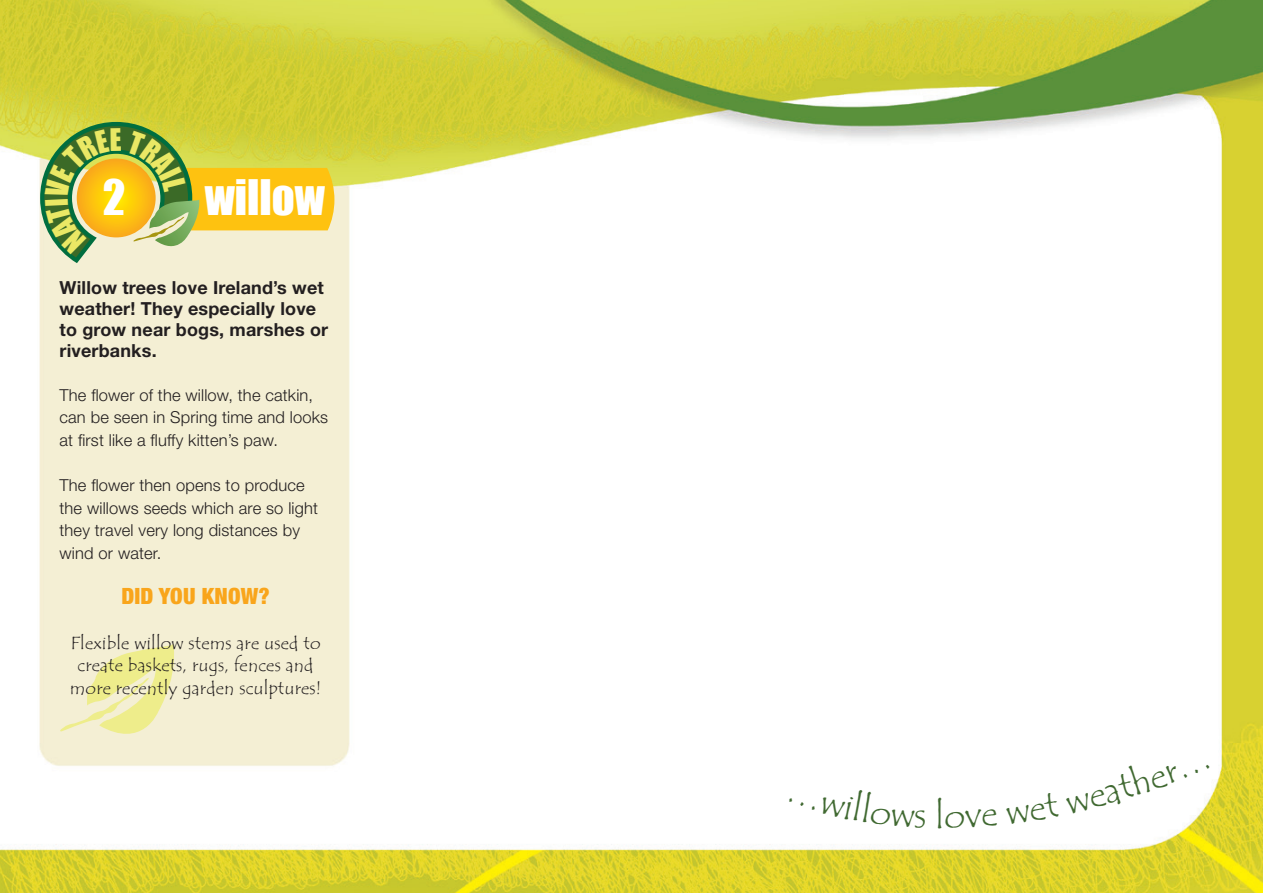
<style>
.page{position:relative;width:1263px;height:893px;background:#fff}
.page>*{position:absolute;margin:0;border:0;box-sizing:border-box;transform-origin:0 0}
.t1{font:45px "Impact";color:#fff}
.t2{font:36px "Tempus Sans ITC";color:#406931}
.t3{font:900 condensed 22.5px "Helvetica Neue";letter-spacing:.01em;color:#f9a51b}
.t4{font:700 18px/21px "Helvetica Neue";letter-spacing:.01em;color:#231f20}
.t5{font:18px/22.5px "Tempus Sans ITC";letter-spacing:.01em;color:#231f20;text-align:center}
.t6{font:300 16.5px/22.5px "Helvetica Neue";letter-spacing:.01em;color:#231f20}
</style>
<div class="page">
<img style="left:0;top:0;width:1263px;height:893px">
<svg style="left:59px;top:644px;width:120px;height:106px;background:#f1eeba"></svg>
<svg style="left:40px;top:122px;width:294px;height:141px;background:#c3bd4e"></svg>
<svg style="left:789px;top:790px;width:136px;height:38px"></svg>
<svg style="left:945px;top:808px;width:52px;height:20px"></svg>
<svg style="left:1006px;top:792px;width:54px;height:32px"></svg>
<svg style="left:1066px;top:762px;width:144px;height:52px"></svg>
<h1 class="t1" style="left:103px;top:162px;width:24px">2</h1>
<h1 class="t1" style="left:205px;top:162px;width:122px">willow</h1>
<p class="t4" style="left:60px;top:277px;width:270px">Willow trees love Ireland’s wet weather! They especially love to grow near bogs, marshes or riverbanks.</p>
<p class="t6" style="left:60px;top:383px;width:270px">The flower of the willow, the catkin, can be seen in Spring time and looks at first like a fluffy kitten’s paw.</p>
<p class="t6" style="left:60px;top:473px;width:260px">The flower then opens to produce the willows seeds which are so light they travel very long distances by wind or water.</p>
<h3 class="t3" style="left:121px;top:582px;width:150px">DID YOU KNOW?</h3>
<p class="t5" style="left:70px;top:632px;width:253px">Flexible willow stems are used to create baskets, rugs, fences and more recently garden sculptures!</p>
<h2 class="t2" style="left:935px;top:793px;width:11px">l</h2>
</div>
